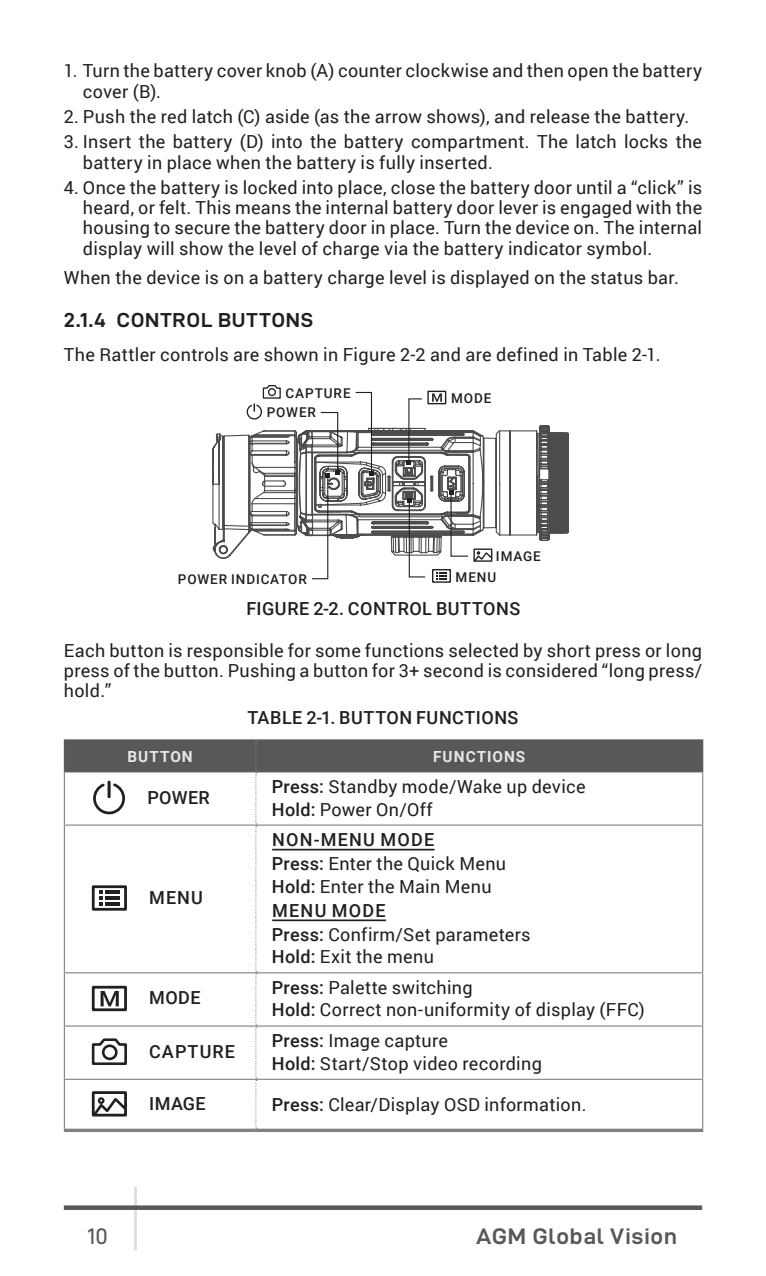
<style>
.page{position:relative;width:766px;height:1276px;background:#fff}
.page>*{position:absolute;margin:0;border:0;box-sizing:border-box;transform-origin:0 0}
.t1{font:22.5px "D DIN Exp Bold";letter-spacing:.035em;color:#57585a}
.t2{font:22.5px "D DIN Exp";color:#57585a}
.t3{font:20.25px "D DIN Exp Bold";letter-spacing:.04em;color:#231f20}
.t4{font:18px/20.2px "Roboto";letter-spacing:.015em;color:#231f20}
.t5{font:500 18px "Roboto";letter-spacing:.03em;color:#231f20}
.t6{font:500 18px "Roboto";letter-spacing:.06em;color:#231f20}
.t7{font:700 15.3px "Roboto";letter-spacing:.065em;color:#e6e7e9}
.t8{font:500 13.5px "Roboto";letter-spacing:.065em;color:#231f20}
.s1{font-weight:500}
</style>
<div class="page">
<hr style="left:134px;top:1186px;width:3px;height:64px;background:#dcdddf">
<div style="left:64px;top:1205px;width:638px;height:5px;background:#57585a"></div>
<hr style="left:702px;top:772px;width:1px;height:52px;background:#808285">
<hr style="left:256px;top:824px;width:447px;height:1px;background:#808285">
<hr style="left:702px;top:825px;width:1px;height:147px;background:#808285">
<hr style="left:256px;top:972px;width:447px;height:1px;background:#808285">
<hr style="left:702px;top:973px;width:1px;height:52px;background:#808285">
<hr style="left:256px;top:1025px;width:447px;height:1px;background:#808285">
<hr style="left:702px;top:1026px;width:1px;height:52px;background:#808285">
<hr style="left:256px;top:1078px;width:447px;height:2px;background:#808285">
<hr style="left:702px;top:1080px;width:1px;height:48px;background:#808285">
<svg style="left:64px;top:1128px;width:192px;height:4px"></svg>
<svg style="left:256px;top:1128px;width:447px;height:4px;background:#949698"></svg>
<hr style="left:64px;top:739px;width:192px;height:1px;background:#57585a">
<hr style="left:256px;top:739px;width:447px;height:1px;background:#57585a">
<hr style="left:702px;top:740px;width:1px;height:31px;background:#57585a">
<hr style="left:256px;top:771px;width:447px;height:1px;background:#57585a">
<div style="left:432px;top:569px;width:19px;height:14px;border:1px solid #231f20"></div>
<svg style="left:212px;top:385px;width:357px;height:195px"></svg>
<svg style="left:64px;top:740px;width:638px;height:388px"></svg>
<svg style="left:107px;top:780px;width:4px;height:18px"></svg>
<p class="t4" style="left:83px;top:60px;width:620px;text-indent:-19px">1. Turn the battery cover knob (A) counter clockwise and then open the battery cover (B).</p>
<p class="t4" style="left:64px;top:106px;width:627px">2. Push the red latch (C) aside (as the arrow shows), and release the battery.</p>
<p class="t4" style="left:83px;top:131px;width:620px;text-indent:-19px">3. Insert the battery (D) into the battery compartment. The latch locks the battery in place when the battery is fully inserted.</p>
<p class="t4" style="left:83px;top:177px;width:620px;text-align:justify;text-indent:-19px">4. Once the battery is locked into place, close the battery door until a “click” is heard, or felt. This means the internal battery door lever is engaged with the housing to secure the battery door in place. Turn the device on. The internal display will show the level of charge via the battery indicator symbol.</p>
<p class="t4" style="left:64px;top:267px;width:616px">When the device is on a battery charge level is displayed on the status bar.</p>
<p class="t3" style="left:64px;top:309px;width:251px">2.1.4 CONTROL BUTTONS</p>
<p class="t4" style="left:64px;top:343px;width:598px">The Rattler controls are shown in Figure 2-2 and are defined in Table 2-1.</p>
<p class="t8" style="left:285px;top:383px;width:67px">CAPTURE</p>
<p class="t8" style="left:267px;top:403px;width:51px">POWER</p>
<p class="t8" style="left:451px;top:389px;width:42px">MODE</p>
<p class="t8" style="left:496px;top:546px;width:46px">IMAGE</p>
<p class="t8" style="left:178px;top:569px;width:130px">POWER INDICATOR</p>
<p class="t8" style="left:455px;top:567px;width:42px">MENU</p>
<p class="t5" style="left:246px;top:596px;width:275px">FIGURE 2-2. CONTROL BUTTONS</p>
<p class="t4" style="left:64px;top:639px;width:639px;text-align:justify">Each button is responsible for some functions selected by short press or long press of the button. Pushing a button for 3+ second is considered “long press/ hold.”</p>
<p class="t5" style="left:247px;top:705px;width:272px">TABLE 2-1. BUTTON FUNCTIONS</p>
<p class="t7" style="left:127px;top:745px;width:67px">BUTTON</p>
<p class="t7" style="left:433px;top:745px;width:94px">FUNCTIONS</p>
<p class="t5" style="left:147px;top:785px;width:64px">POWER</p>
<p class="t4" style="left:272px;top:774px;width:315px;line-height:22.5px"><span class="s1">Press:</span> Standby mode/Wake up device<br><span class="s1">Hold:</span> Power On/Off</p>
<p class="t5" style="left:149px;top:885px;width:55px">MENU</p>
<p class="t4" style="left:272px;top:827px;width:236px;line-height:23.2px"><span class="s1">NON-MENU MODE<br>Press:</span> Enter the Quick Menu<br><span class="s1">Hold:</span> Enter the Main Menu</p>
<p class="t4" style="left:272px;top:898px;width:260px;line-height:23.2px"><span class="s1">MENU MODE<br>Press:</span> Confirm/Set parameters<br><span class="s1">Hold:</span> Exit the menu</p>
<p class="t5" style="left:149px;top:985px;width:53px">MODE</p>
<p class="t4" style="left:272px;top:975px;width:374px;line-height:22.5px"><span class="s1">Press:</span> Palette switching<br><span class="s1">Hold:</span> Correct non-uniformity of display (FFC)</p>
<p class="t6" style="left:149px;top:1039px;width:87px">CAPTURE</p>
<p class="t4" style="left:272px;top:1029px;width:271px;line-height:22.5px"><span class="s1">Press:</span> Image capture<br><span class="s1">Hold:</span> Start/Stop video recording</p>
<p class="t5" style="left:149px;top:1090px;width:58px">IMAGE</p>
<p class="t4" style="left:272px;top:1093px;width:316px"><span class="s1">Press:</span> Clear/Display OSD information.</p>
<p class="t2" style="left:87px;top:1223px;width:22px">10</p>
<p class="t1" style="left:476px;top:1223px;width:202px">AGM Global Vision</p>
</div>
